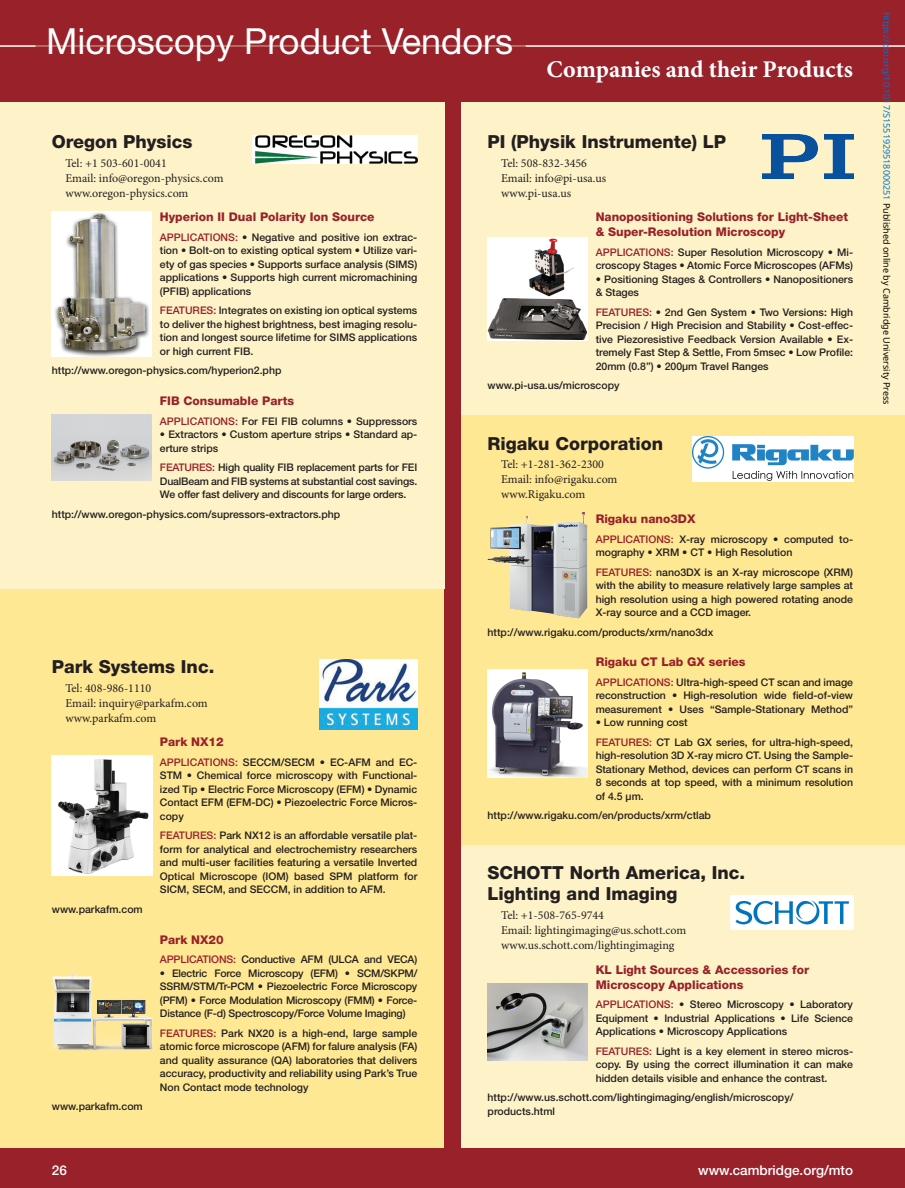
<style>
.page{position:relative;width:905px;height:1188px;background:#fff}
.page>*{position:absolute;margin:0;border:0;box-sizing:border-box;transform-origin:0 0}
.t1{font:36px "Helvetica Neue LT Std";color:#fff}
.t2{font:700 24px "Minion Pro";color:#fff}
.t3{font:800 18px/21px "Helvetica Neue LT Std";color:#231f20}
.t4{font:500 13.5px "Helvetica Neue LT Std";color:#fff}
.t5{font:12px/15px "Minion Pro";color:#231f20}
.t6{font:800 12px/15px "Helvetica Neue LT Std";color:#98212a}
.t7{font:500 10.5px/13.5px "Helvetica Neue LT Std";color:#231f20;text-align:justify}
.t8{font:9px "Noto Sans";color:#0172cf}
.s1{color:#98212a}
.s2{color:#000}
</style>
<div class="page">
<div style="left:0;top:0;width:904px;height:1188px;background:#ffe894"></div>
<div style="left:0;top:1148px;width:904px;height:40px;background:#98212a"></div>
<div style="left:0;top:0;width:904px;height:103px;background:#98212a"></div>
<hr style="left:0;top:45px;width:904px;height:2px;background:#fff">
<hr style="left:35px;top:45px;width:490px;height:2px;background:#a74b43">
<div style="left:0;top:103px;width:444px;height:486px;background:#fef3c8"></div>
<div style="left:460px;top:103px;width:444px;height:312px;background:#fef3c8"></div>
<div style="left:460px;top:845px;width:444px;height:303px;background:#fef3c8"></div>
<img style="left:320px;top:660px;width:97px;height:70px">
<img style="left:52px;top:756px;width:100px;height:119px">
<img style="left:52px;top:974px;width:100px;height:77px">
<img style="left:762px;top:135px;width:91px;height:44px">
<img style="left:692px;top:436px;width:161px;height:45px">
<img style="left:490px;top:512px;width:93px;height:45px">
<img style="left:487px;top:669px;width:100px;height:109px">
<img style="left:730px;top:896px;width:123px;height:34px">
<img style="left:487px;top:984px;width:100px;height:77px">
<div style="left:444px;top:89px;width:16px;height:1068px;background:#98212a"></div>
<img style="left:253px;top:135px;width:164px;height:29px">
<img style="left:52px;top:211px;width:100px;height:145px">
<img style="left:52px;top:414px;width:100px;height:67px">
<img style="left:487px;top:237px;width:100px;height:104px">
<h1 class="t1" style="left:46px;top:20px;width:468px">Microscopy Product Vendors</h1>
<h2 class="t2" style="left:546px;top:52px;width:308px">Companies and their Products</h2>
<h3 class="t3" style="left:52px;top:131px;width:142px">Oregon Physics</h3>
<p class="t5" style="left:65px;top:156px;width:160px">Tel: +1 503-601-0041<br>Email: info@oregon-physics.com www.oregon-physics.com</p>
<p class="t6" style="left:160px;top:210px;width:216px">Hyperion II Dual Polarity Ion Source</p>
<p class="t7" style="left:160px;top:230px;width:259px"><span class="s1">APPLICATIONS:</span> • Negative and positive ion extrac&shy;tion • Bolt-on to existing optical system • Utilize vari&shy;ety of gas species • Supports surface analysis (SIMS) applications • Supports high current micromachining (PFIB) applications</p>
<p class="t7" style="left:160px;top:304px;width:259px"><span class="s1">FEATURES:</span> Integrates on existing ion optical systems to deliver the highest brightness, best imaging resolu&shy;tion and longest source lifetime for SIMS applications or high current FIB.</p>
<p class="t7" style="left:52px;top:364px;width:231px">http://www.oregon-physics.com/hyperion2.php</p>
<p class="t6" style="left:160px;top:393px;width:136px">FIB Consumable Parts</p>
<p class="t7" style="left:160px;top:414px;width:259px"><span class="s1">APPLICATIONS:</span> For FEI FIB columns • Suppressors</p>
<p class="t7" style="left:160px;top:428px;width:259px">• Extractors • Custom aperture strips • Standard ap&shy;erture strips</p>
<p class="t7" style="left:160px;top:461px;width:259px"><span class="s1">FEATURES:</span> High quality FIB replacement parts for FEI DualBeam and FIB systems at substantial cost savings.<br>We offer fast delivery and discounts for large orders.</p>
<p class="t7" style="left:52px;top:507px;width:290px">http://www.oregon-physics.com/supressors-extractors.php</p>
<h3 class="t3" style="left:52px;top:656px;width:164px">Park Systems Inc.</h3>
<p class="t5" style="left:65px;top:681px;width:144px">Tel: 408-986-1110<br>Email: inquiry@parkafm.com www.parkafm.com</p>
<p class="t6" style="left:160px;top:735px;width:65px">Park NX12</p>
<p class="t7" style="left:160px;top:755px;width:259px"><span class="s1">APPLICATIONS:</span> SECCM/SECM • EC-AFM and EC-STM • Chemical force microscopy with Functional&shy;ized Tip • Electric Force Microscopy (EFM) • Dynamic Contact EFM (EFM-DC) • Piezoelectric Force Micros&shy;copy</p>
<p class="t7" style="left:160px;top:829px;width:259px"><span class="s1">FEATURES:</span> Park NX12 is an affordable versatile plat&shy;form for analytical and electrochemistry researchers and multi-user facilities featuring a versatile Inverted Optical Microscope (IOM) based SPM platform for SICM, SECM, and SECCM, in addition to AFM.</p>
<p class="t7" style="left:52px;top:902px;width:92px">www.parkafm.com</p>
<p class="t6" style="left:160px;top:932px;width:65px">Park NX20</p>
<p class="t7" style="left:160px;top:953px;width:259px"><span class="s1">APPLICATIONS:</span> Conductive AFM (ULCA and VECA)</p>
<p class="t7" style="left:160px;top:966px;width:259px">• Electric Force Microscopy (EFM) • SCM/SKPM/ SSRM/STM/Tr-PCM • Piezoelectric Force Microscopy (PFM) • Force Modulation Microscopy (FMM) • Force-Distance (F-d) Spectroscopy/Force Volume Imaging)</p>
<p class="t7" style="left:160px;top:1026px;width:259px"><span class="s1">FEATURES:</span> Park NX20 is a high-end, large sample atomic force microscope (AFM) for falure analysis (FA) and quality assurance (QA) laboratories that delivers accuracy, productivity and reliability using Park’s True Non Contact mode technology</p>
<p class="t7" style="left:52px;top:1100px;width:92px">www.parkafm.com</p>
<h3 class="t3" style="left:487px;top:131px;width:240px">PI (Physik Instrumente) LP</h3>
<p class="t5" style="left:501px;top:156px;width:107px">Tel: 508-832-3456<br>Email: info@pi-usa.us www.pi-usa.us</p>
<p class="t6" style="left:595px;top:210px;width:254px">Nanopositioning Solutions for Light-Sheet &amp; Super-Resolution Microscopy</p>
<p class="t7" style="left:595px;top:245px;width:259px"><span class="s1">APPLICATIONS:</span> Super Resolution Microscopy • Mi&shy;croscopy Stages • Atomic Force Microscopes (AFMs)</p>
<p class="t7" style="left:595px;top:272px;width:259px">• Positioning Stages &amp; Controllers • Nanopositioners &amp; Stages</p>
<p class="t7" style="left:595px;top:305px;width:259px"><span class="s1">FEATURES:</span> • 2nd Gen System • Two Versions: High Precision / High Precision and Stability • Cost-effec&shy;tive Piezoresistive Feedback Version Available • Ex&shy;tremely Fast Step &amp; Settle, From 5msec • Low Profile:<br>20mm (0.8”) • 200µm Travel Ranges</p>
<p class="t7" style="left:487px;top:379px;width:133px">www.pi-usa.us/microscopy</p>
<h3 class="t3" style="left:487px;top:433px;width:177px">Rigaku Corporation</h3>
<p class="t5" style="left:501px;top:457px;width:118px">Tel: +1-281-362-2300<br>Email: info@rigaku.com www.Rigaku.com</p>
<p class="t6" style="left:595px;top:511px;width:101px">Rigaku nano3DX</p>
<p class="t7" style="left:595px;top:532px;width:259px"><span class="s1">APPLICATIONS:</span> X-ray microscopy • computed to&shy;mography • XRM • CT • High Resolution</p>
<p class="t7" style="left:595px;top:565px;width:259px"><span class="s1">FEATURES:</span> nano3DX is an X-ray microscope (XRM) with the ability to measure relatively large samples at high resolution using a high powered rotating anode X-ray source and a CCD imager.</p>
<p class="t7" style="left:487px;top:625px;width:227px">http://www.rigaku.com/products/xrm/nano3dx</p>
<p class="t6" style="left:595px;top:654px;width:151px">Rigaku CT Lab GX series</p>
<p class="t7" style="left:595px;top:675px;width:259px"><span class="s1">APPLICATIONS:</span> Ultra-high-speed CT scan and image reconstruction • High-resolution wide field-of-view measurement • Uses “Sample-Stationary Method”</p>
<p class="t7" style="left:595px;top:713px;width:259px;line-height:19.5px">• Low running cost<br><span class="s1">FEATURES:</span> CT Lab GX series, for ultra-high-speed,</p>
<p class="t7" style="left:595px;top:749px;width:259px">high-resolution 3D X-ray micro CT. Using the Sample-Stationary Method, devices can perform CT scans in 8 seconds at top speed, with a minimum resolution of 4.5 μm.</p>
<p class="t7" style="left:487px;top:809px;width:225px">http://www.rigaku.com/en/products/xrm/ctlab</p>
<h3 class="t3" style="left:487px;top:863px;width:259px">SCHOTT North America, Inc.<br>Lighting and Imaging</h3>
<p class="t5" style="left:501px;top:908px;width:187px">Tel: +1-508-765-9744<br>Email: lightingimaging@us.schott.com www.us.schott.com/lightingimaging</p>
<p class="t6" style="left:595px;top:962px;width:215px">KL Light Sources &amp; Accessories for<br>Microscopy Applications</p>
<p class="t7" style="left:595px;top:998px;width:259px"><span class="s1">APPLICATIONS:</span> • Stereo Microscopy • Laboratory Equipment • Industrial Applications • Life Science Applications • Microscopy Applications</p>
<p class="t7" style="left:595px;top:1044px;width:259px"><span class="s1">FEATURES:</span> Light is a key element in stereo micros&shy;copy. By using the correct illumination it can make hidden details visible and enhance the contrast.</p>
<p class="t7" style="left:487px;top:1091px;width:307px">http://www.us.schott.com/lightingimaging/english/microscopy/ products.html</p>
<p class="t4" style="left:52px;top:1162px;width:17px">26</p>
<p class="t4" style="left:698px;top:1162px;width:156px">www.cambridge.org/mto</p>
<p class="t8" style="left:893px;top:12px;width:394px;rotate:90deg">https://doi.org/10.1017/S1551929518000251 <span class="s2">Published online by Cambridge University Press</span></p>
</div>
